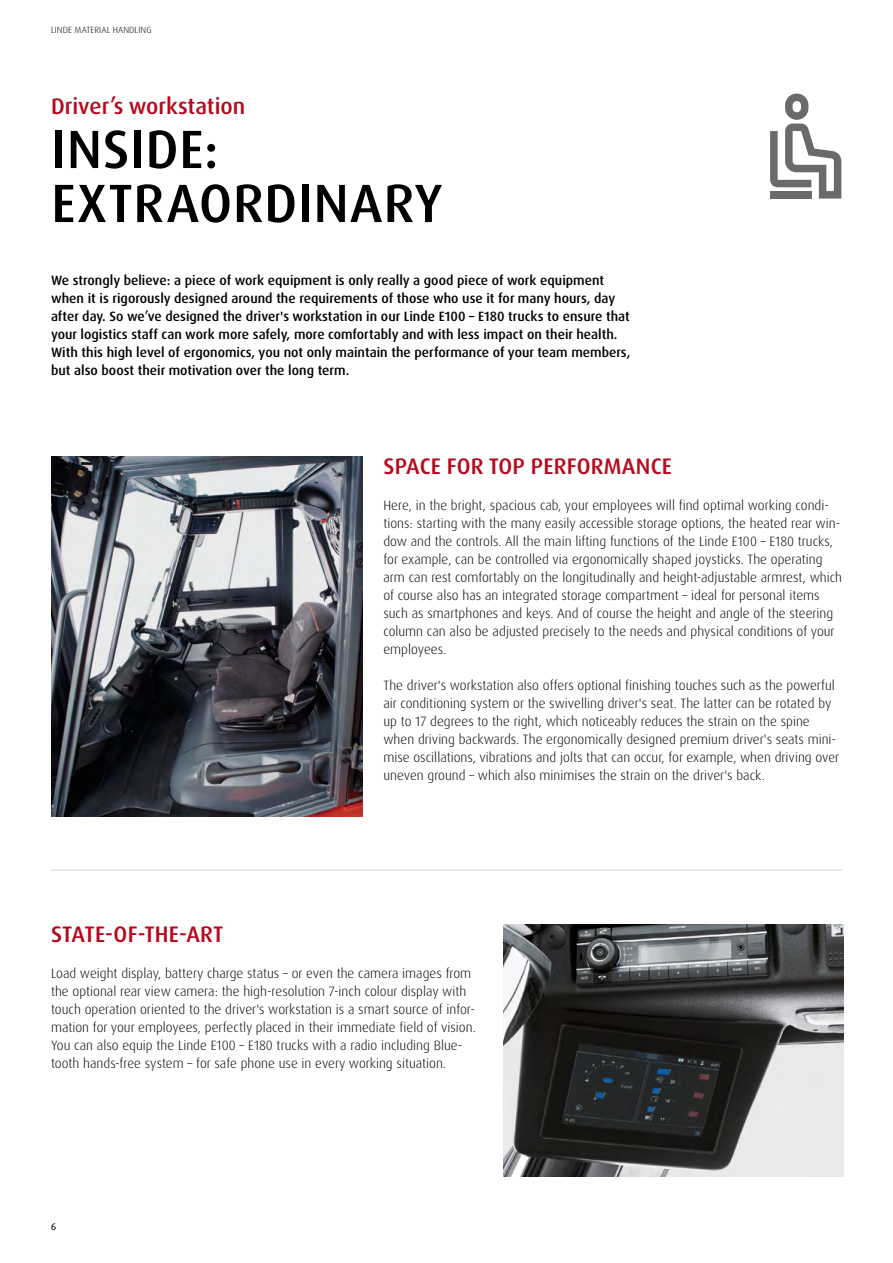
<style>
.page{position:relative;width:893px;height:1263px;background:#fff}
.page>*{position:absolute;margin:0;border:0;box-sizing:border-box;transform-origin:0 0}
.H1_24_24{font:500 54px/54px "Dax Pro";letter-spacing:.015em;color:#000}
.H2_15_18_M{font:500 22.5px "Dax Pro";letter-spacing:.01em;color:#b7081c}
.H1_Subline_15_18_M{font:500 22.5px "Dax Pro";color:#b7081c}
.Main_Copy_9_12{font:300 13.5px/18px "Dax Pro";color:#000}
.Main_Copy_9_12-2{font:500 13.5px/18px "Dax Pro";color:#000}
.t1{font:300 9.75px "Dax Pro";color:#000}
.Spitzzeile{font:300 9px "Dax Pro";letter-spacing:.01em;color:#000}
</style>
<div class="page">
<img style="left:51px;top:456px;width:311px;height:360px">
<img style="left:504px;top:924px;width:340px;height:252px">
<svg style="left:770px;top:94px;width:71px;height:105px"></svg>
<div style="left:770px;top:191px;width:41px;height:8px;background:#6a6a69"></div>
<hr style="left:51px;top:870px;width:791px;height:1px;background:#d1d2d2">
<p class="Spitzzeile" style="left:51px;top:24px;width:102px">LINDE MATERIAL HANDLING</p>
<p class="H1_Subline_15_18_M" style="left:51px;top:92px;width:196px">Driver’s workstation</p>
<p class="H1_24_24" style="left:51px;top:123px;width:393px">INSIDE:<br>EXTRAORDINARY</p>
<p class="Main_Copy_9_12-2" style="left:51px;top:271px;width:581px">We strongly believe: a piece of work equipment is only really a good piece of work equipment when it is rigorously designed around the requirements of those who use it for many hours, day after day. So we’ve designed the driver's workstation in our Linde E100 – E180 trucks to ensure that your logistics staff can work more safely, more comfortably and with less impact on their health.<br>With this high level of ergonomics, you not only maintain the performance of your team members, but also boost their motivation over the long term.</p>
<p class="H2_15_18_M" style="left:383px;top:452px;width:290px">SPACE FOR TOP PERFORMANCE</p>
<p class="Main_Copy_9_12" style="left:383px;top:496px;width:460px">Here, in the bright, spacious cab, your employees will find optimal working condi&shy;tions: starting with the many easily accessible storage options, the heated rear win&shy;dow and the controls. All the main lifting functions of the Linde E100 – E180 trucks, for example, can be controlled via ergonomically shaped joysticks. The operating arm can rest comfortably on the longitudinally and height-adjustable armrest, which of course also has an integrated storage compartment – ideal for personal items such as smartphones and keys. And of course the height and angle of the steering column can also be adjusted precisely to the needs and physical conditions of your employees.</p>
<p class="Main_Copy_9_12" style="left:383px;top:676px;width:457px">The driver's workstation also offers optional finishing touches such as the powerful air conditioning system or the swivelling driver's seat. The latter can be rotated by up to 17 degrees to the right, which noticeably reduces the strain on the spine when driving backwards. The ergonomically designed premium driver's seats mini&shy;mise oscillations, vibrations and jolts that can occur, for example, when driving over uneven ground – which also minimises the strain on the driver's back.</p>
<p class="H2_15_18_M" style="left:51px;top:920px;width:174px">STATE-OF-THE-ART</p>
<p class="Main_Copy_9_12" style="left:51px;top:964px;width:426px">Load weight display, battery charge status – or even the camera images from the optional rear view camera: the high-resolution 7-inch colour display with touch operation oriented to the driver's workstation is a smart source of infor&shy;mation for your employees, perfectly placed in their immediate field of vision.<br>You can also equip the Linde E100 – E180 trucks with a radio including Blue&shy;tooth hands-free system – for safe phone use in every working situation.</p>
<p class="t1" style="left:51px;top:1220px;width:6px">6</p>
</div>
